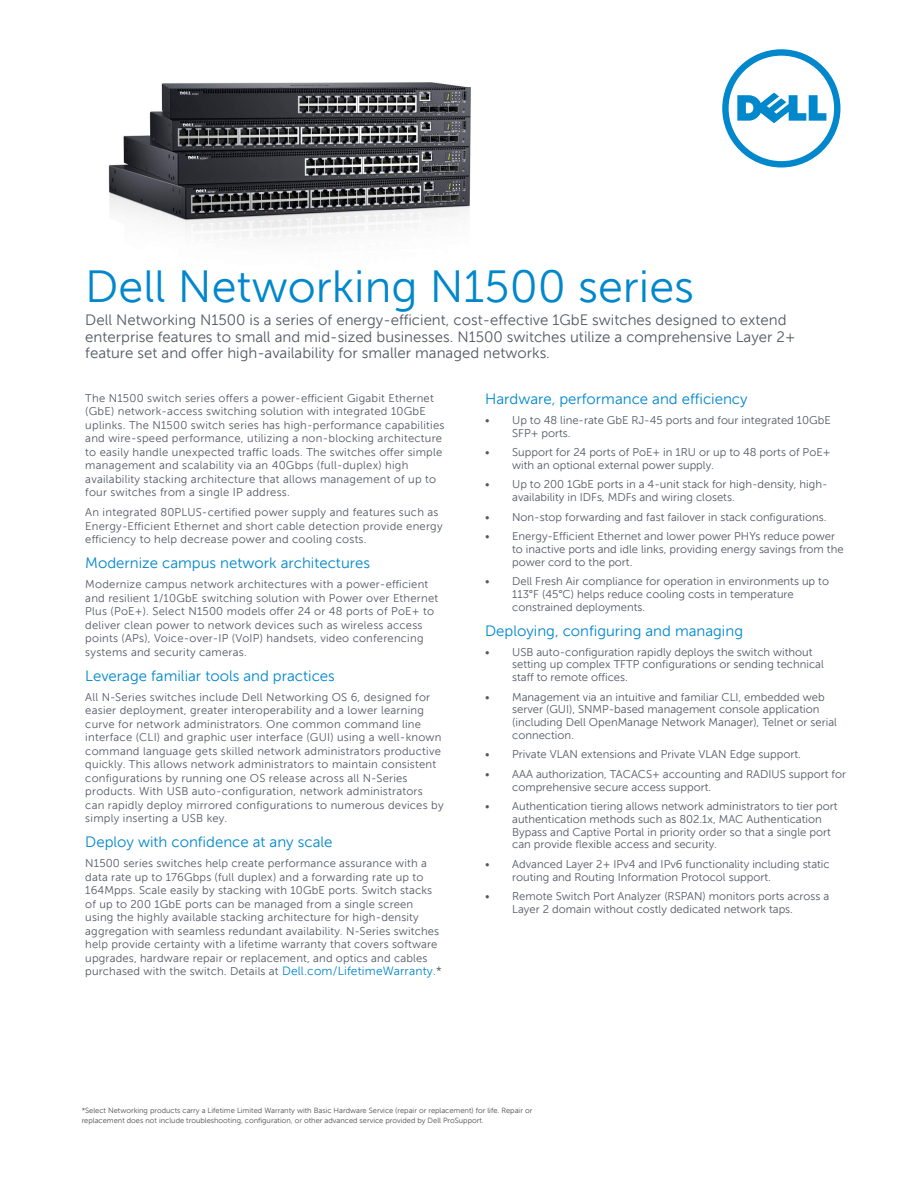
<style>
.page{position:relative;width:918px;height:1188px;background:#fff}
.page>*{position:absolute;margin:0;border:0;box-sizing:border-box;transform-origin:0 0}
.t1{font:45px "Museo Sans For Dell";color:#0087cc}
.t2{font:15px/16.5px "Museo Sans For Dell";color:#535863}
.t3{font:15px "Museo Sans For Dell";color:#0087cc}
.t4{font:11.25px/13.5px "Museo Sans For Dell";letter-spacing:.015em;color:#535863}
.t5{font:7.5px/9.8px "Museo Sans For Dell";color:#4d4d4f}
.s1{font-size:12px;color:#0087cc}
.s2{font-size:12px}
</style>
<div class="page">
<img style="left:108px;top:82px;width:363px;height:156px">
<svg style="left:722px;top:49px;width:118px;height:119px"></svg>
<h1 class="t1" style="left:85px;top:263px;width:610px">Dell Networking N1500 series</h1>
<p class="t2" style="left:85px;top:312px;width:712px">Dell Networking N1500 is a series of energy-efficient, cost-effective 1GbE switches designed to extend enterprise features to small and mid-sized businesses. N1500 switches utilize a comprehensive Layer 2+ feature set and offer high-availability for smaller managed networks.</p>
<p class="t4" style="left:85px;top:391px;width:361px">The N1500 switch series offers a power-efficient Gigabit Ethernet (GbE) network-access switching solution with integrated 10GbE uplinks. The N1500 switch series has high-performance capabilities and wire-speed performance, utilizing a non-blocking architecture to easily handle unexpected traffic loads. The switches offer simple management and scalability via an 40Gbps (full-duplex) high availability stacking architecture that allows management of up to four switches from a single IP address.</p>
<p class="t4" style="left:85px;top:506px;width:359px">An integrated 80PLUS-certified power supply and features such as<br>Energy-Efficient Ethernet and short cable detection provide energy efficiency to help decrease power and cooling costs.</p>
<h2 class="t3" style="left:85px;top:555px;width:286px">Modernize campus network architectures</h2>
<p class="t4" style="left:85px;top:578px;width:355px">Modernize campus network architectures with a power-efficient and resilient 1/10GbE switching solution with Power over Ethernet Plus (PoE+). Select N1500 models offer 24 or 48 ports of PoE+ to deliver clean power to network devices such as wireless access points (APs), Voice-over-IP (VoIP) handsets, video conferencing systems and security cameras.</p>
<h2 class="t3" style="left:85px;top:667px;width:251px">Leverage familiar tools and practices</h2>
<p class="t4" style="left:85px;top:690px;width:360px">All N-Series switches include Dell Networking OS 6, designed for easier deployment, greater interoperability and a lower learning curve for network administrators. One common command line interface (CLI) and graphic user interface (GUI) using a well-known command language gets skilled network administrators productive quickly. This allows network administrators to maintain consistent configurations by running one OS release across all N-Series products. With USB auto-configuration, network administrators can rapidly deploy mirrored configurations to numerous devices by simply inserting a USB key.</p>
<h2 class="t3" style="left:85px;top:834px;width:249px">Deploy with confidence at any scale</h2>
<p class="t4" style="left:85px;top:857px;width:358px">N1500 series switches help create performance assurance with a data rate up to 176Gbps (full duplex) and a forwarding rate up to 164Mpps. Scale easily by stacking with 10GbE ports. Switch stacks of up to 200 1GbE ports can be managed from a single screen using the highly available stacking architecture for high-density aggregation with seamless redundant availability. N-Series switches help provide certainty with a lifetime warranty that covers software upgrades, hardware repair or replacement, and optics and cables purchased with the switch. Details at <span class="s1">Dell.com/LifetimeWarranty</span>.<span class="s2">*</span></p>
<h2 class="t3" style="left:485px;top:391px;width:264px">Hardware, performance and efficiency</h2>
<p class="t4" style="left:512px;top:414px;width:320px;line-height:12.8px;text-indent:-27px">• Up to 48 line-rate GbE RJ-45 ports and four integrated 10GbE<br>SFP+ ports.</p>
<p class="t4" style="left:512px;top:446px;width:320px;line-height:12.8px;text-indent:-27px">• Support for 24 ports of PoE+ in 1RU or up to 48 ports of PoE+ with an optional external power supply.</p>
<p class="t4" style="left:512px;top:478px;width:317px;line-height:12.8px;text-indent:-27px">• Up to 200 1GbE ports in a 4-unit stack for high-density, high&shy;availability in IDFs, MDFs and wiring closets.</p>
<p class="t4" style="left:485px;top:510px;width:343px">• Non-stop forwarding and fast failover in stack configurations.</p>
<p class="t4" style="left:512px;top:530px;width:333px;line-height:12.8px;text-indent:-27px">• Energy-Efficient Ethernet and lower power PHYs reduce power to inactive ports and idle links, providing energy savings from the power cord to the port.</p>
<p class="t4" style="left:512px;top:575px;width:318px;line-height:13px;text-indent:-27px">• Dell Fresh Air compliance for operation in environments up to<br>113°F (45°C) helps reduce cooling costs in temperature constrained deployments.</p>
<h2 class="t3" style="left:485px;top:623px;width:259px">Deploying, configuring and managing</h2>
<p class="t4" style="left:512px;top:645px;width:313px;line-height:12.8px;text-indent:-27px">• USB auto-configuration rapidly deploys the switch without setting up complex TFTP configurations or sending technical staff to remote offices.</p>
<p class="t4" style="left:512px;top:690px;width:326px;line-height:12.8px;text-indent:-27px">• Management via an intuitive and familiar CLI, embedded web server (GUI), SNMP-based management console application (including Dell OpenManage Network Manager), Telnet or serial connection.</p>
<p class="t4" style="left:485px;top:748px;width:317px">• Private VLAN extensions and Private VLAN Edge support.</p>
<p class="t4" style="left:512px;top:768px;width:335px;line-height:12.8px;text-indent:-27px">• AAA authorization, TACACS+ accounting and RADIUS support for comprehensive secure access support.</p>
<p class="t4" style="left:512px;top:800px;width:327px;line-height:12.8px;text-indent:-27px">• Authentication tiering allows network administrators to tier port authentication methods such as 802.1x, MAC Authentication Bypass and Captive Portal in priority order so that a single port can provide flexible access and security.</p>
<p class="t4" style="left:512px;top:858px;width:319px;line-height:12.8px;text-indent:-27px">• Advanced Layer 2+ IPv4 and IPv6 functionality including static routing and Routing Information Protocol support.</p>
<p class="t4" style="left:512px;top:890px;width:319px;line-height:12.8px;text-indent:-27px">• Remote Switch Port Analyzer (RSPAN) monitors ports across a<br>Layer 2 domain without costly dedicated network taps.</p>
<p class="t5" style="left:82px;top:1106px;width:452px">*Select Networking products carry a Lifetime Limited Warranty with Basic Hardware Service (repair or replacement) for life. Repair or replacement does not include troubleshooting, configuration, or other advanced service provided by Dell ProSupport.</p>
</div>
